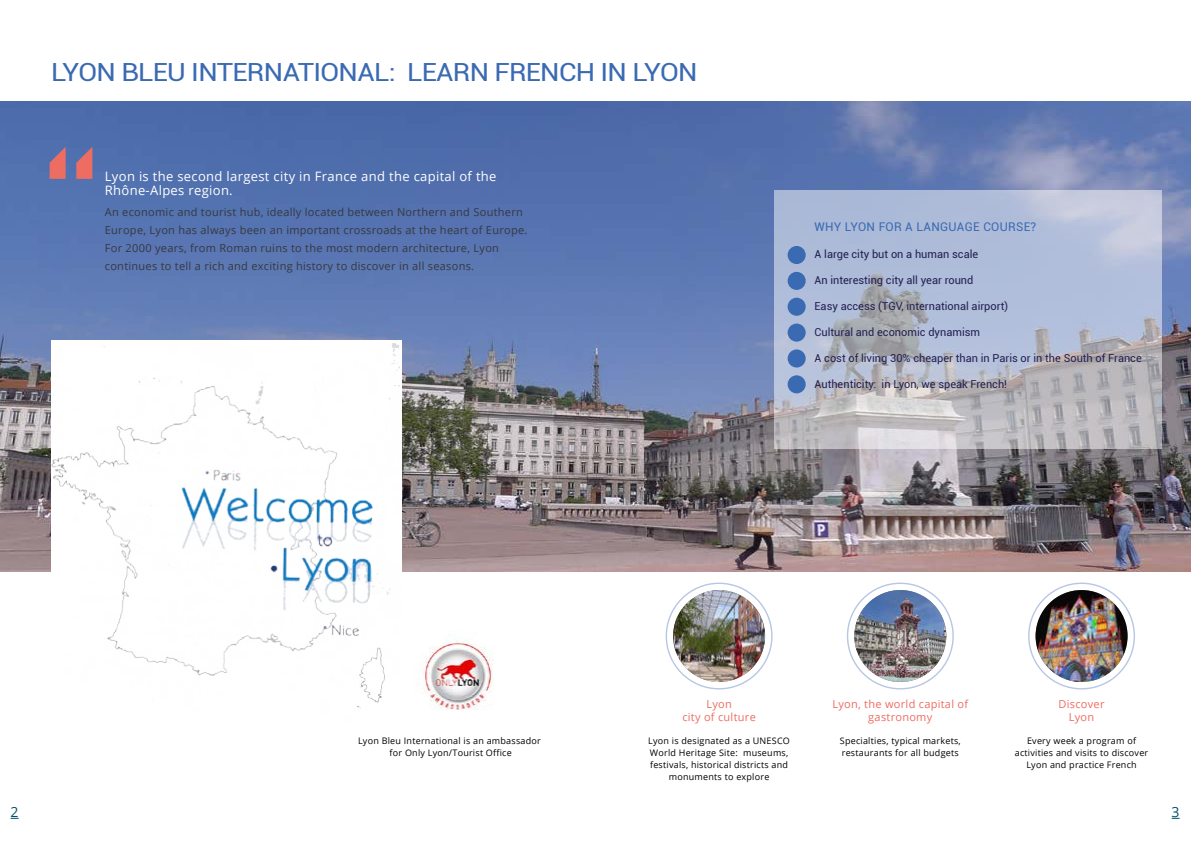
<style>
.page{position:relative;width:1191px;height:842px;background:#fff}
.page>*{position:absolute;margin:0;border:0;box-sizing:border-box;transform-origin:0 0}
.t1{font:25px "Roboto";letter-spacing:-.025em;color:#3a6ab2;scale:1.1 1}
.t2{font:14px "Open Sans";color:#00516b}
.t3{font:13px/14px "Open Sans";letter-spacing:.025em;color:#fff}
.t4{font:12px "Roboto";letter-spacing:.025em;color:#3a6ab2}
.t5{font:11px/18px "Open Sans";letter-spacing:.025em;color:#36393f}
.t6{font:11px "Roboto";color:#232051}
.t7{font:11px/13.2px "Open Sans";letter-spacing:.025em;color:#ed6d62;text-align:center}
.t8{font:9px/12px "Open Sans";letter-spacing:.025em;color:#000;text-align:center}
</style>
<div class="page">
<img style="left:0;top:102px;width:1191px;height:470px">
<img style="left:51px;top:340px;width:350px;height:368px">
<svg style="left:774px;top:190px;width:387px;height:259px;background:#b4bbcd"></svg>
<div style="left:787px;top:246px;width:18px;height:18px;background:#3a6ab2;border-radius:50%"></div>
<div style="left:787px;top:272px;width:18px;height:18px;background:#3a6ab2;border-radius:50%"></div>
<div style="left:787px;top:298px;width:18px;height:18px;background:#3a6ab2;border-radius:50%"></div>
<div style="left:787px;top:324px;width:18px;height:18px;background:#3a6ab2;border-radius:50%"></div>
<div style="left:787px;top:349px;width:18px;height:18px;background:#3a6ab2;border-radius:50%"></div>
<div style="left:787px;top:375px;width:18px;height:18px;background:#3a6ab2;border-radius:50%"></div>
<img style="left:673px;top:590px;width:92px;height:92px;border-radius:46px">
<img style="left:854px;top:590px;width:92px;height:92px">
<img style="left:1035px;top:590px;width:92px;height:92px;border-radius:46px">
<img style="left:422px;top:634px;width:71px;height:76px">
<svg style="left:76px;top:147px;width:16px;height:32px"></svg>
<svg style="left:50px;top:147px;width:16px;height:32px"></svg>
<h1 class="t1" style="left:51px;top:55px;width:589px">LYON BLEU INTERNATIONAL: LEARN FRENCH IN LYON</h1>
<h3 class="t3" style="left:105px;top:169px;width:393px">Lyon is the second largest city in France and the capital of the<br>Rhône-Alpes region.</h3>
<p class="t5" style="left:105px;top:203px;width:424px">An economic and tourist hub, ideally located between Northern and Southern Europe, Lyon has always been an important crossroads at the heart of Europe.<br>For 2000 years, from Roman ruins to the most modern architecture, Lyon continues to tell a rich and exciting history to discover in all seasons.</p>
<h3 class="t4" style="left:814px;top:218px;width:223px">WHY LYON FOR A LANGUAGE COURSE?</h3>
<p class="t6" style="left:814px;top:246px;width:165px">A large city but on a human scale</p>
<p class="t6" style="left:814px;top:272px;width:160px">An interesting city all year round</p>
<p class="t6" style="left:814px;top:298px;width:195px">Easy access (TGV, international airport)</p>
<p class="t6" style="left:814px;top:324px;width:167px">Cultural and economic dynamism</p>
<p class="t6" style="left:814px;top:350px;width:329px">A cost of living 30% cheaper than in Paris or in the South of France</p>
<p class="t6" style="left:814px;top:376px;width:194px">Authenticity: in Lyon, we speak French!</p>
<p class="t8" style="left:358px;top:734px;width:184px">Lyon Bleu International is an ambassador for Only Lyon/Tourist Office</p>
<p class="t7" style="left:682px;top:697px;width:75px">Lyon<br>city of culture</p>
<p class="t8" style="left:648px;top:735px;width:143px">Lyon is designated as a UNESCO<br>World Heritage Site: museums, festivals, historical districts and monuments to explore</p>
<p class="t7" style="left:832px;top:697px;width:137px">Lyon, the world capital of gastronomy</p>
<p class="t7" style="left:1058px;top:697px;width:48px">Discover<br>Lyon</p>
<p class="t8" style="left:1014px;top:735px;width:135px">Every week a program of activities and visits to discover<br>Lyon and practice French</p>
<p class="t8" style="left:840px;top:735px;width:122px;text-align:left">Specialties, typical markets, restaurants for all budgets</p>
<h2 class="t2" style="left:11px;top:802px;width:10px">2</h2>
<h2 class="t2" style="left:1171px;top:802px;width:10px">3</h2>
</div>
